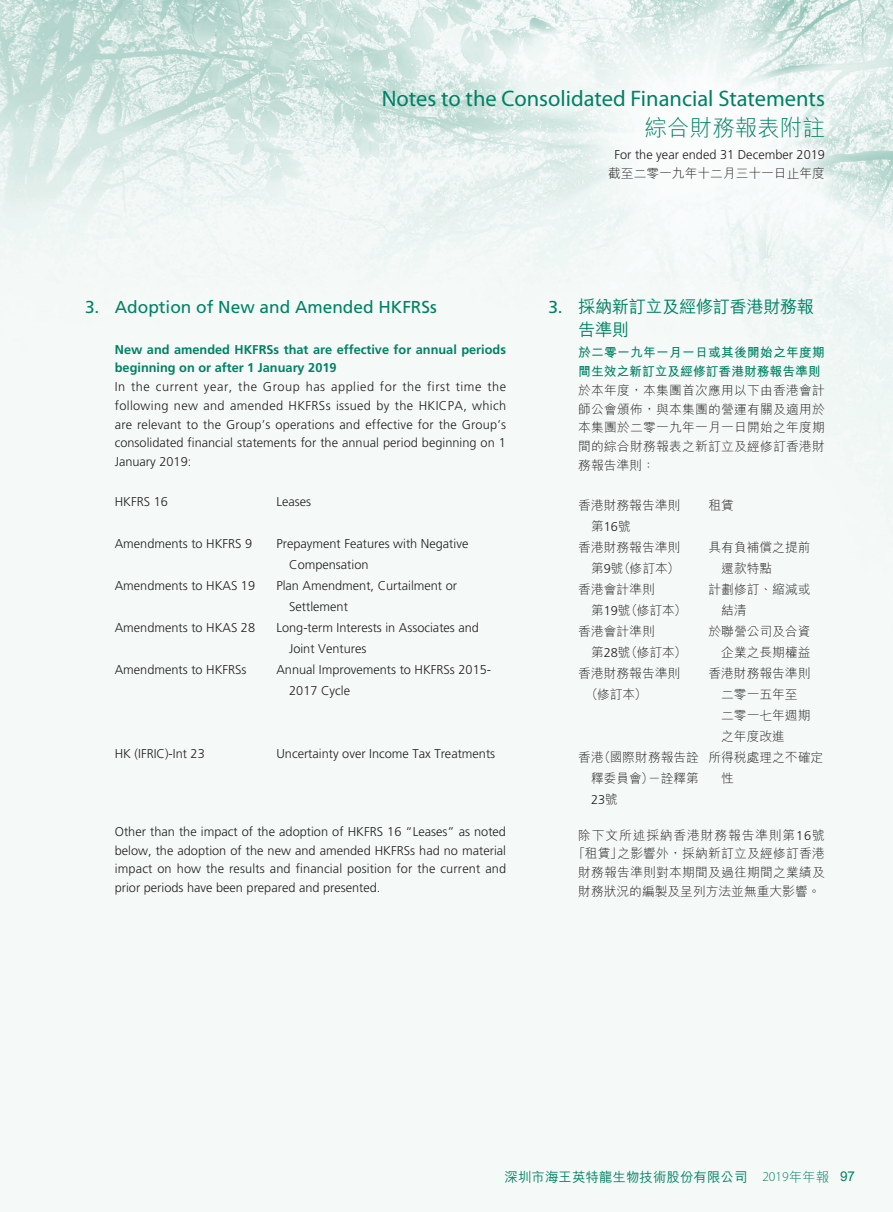
<style>
.page{position:relative;width:893px;height:1212px;background:#fff}
.page>*{position:absolute;margin:0;border:0;box-sizing:border-box;transform-origin:0 0}
.t1{font:22.5px "Myriad Pro";color:#008164}
.t2{font:300 22.5px "M Hei HK";color:#008164}
.t3{font:17.25px "Frutiger LT Std";color:#008164}
.t4{font:500 17.25px/22.5px "M Hei HK";letter-spacing:-.025em;color:#008164}
.t5{font:500 13.5px "M Hei HK";color:#008164}
.t6{font:13.5px "Arial";color:#008164}
.t7{font:300 12.75px/18.8px "Frutiger LT Std";color:#231f20}
.t8{font:300 12.75px/21px "M Hei HK";color:#231f20}
.t9{font:700 12.75px/18.8px "Frutiger LT Std";color:#008164}
.t10{font:300 12.75px/18.8px "M Hei HK";letter-spacing:.02em;color:#231f20;text-align:center}
.t11{font:700 12.75px/18.8px "M Hei HK";letter-spacing:.01em;color:#008164}
.s1{font-family:"Frutiger LT Std";font-weight:400}
.s2{font-family:"Frutiger LT Std"}
.s3{font-family:"M Hei HK"}
.s4{font-family:"Myriad Pro";font-weight:300}
.s5{font-weight:300}
</style>
<div class="page">
<img style="left:0;top:0;width:893px;height:633px">
<h1 class="t1" style="left:382px;top:85px;width:445px">Notes to the Consolidated Financial Statements</h1>
<h1 class="t2" style="left:645px;top:112px;width:181px">綜合財務報表附註</h1>
<p class="t7" style="left:614px;top:146px;width:212px">For the year ended 31 December 2019</p>
<p class="t8" style="left:608px;top:163px;width:218px">截至二零一九年十二月三十一日止年度</p>
<h2 class="t3" style="left:85px;top:297px;width:353px">3. Adoption of New and Amended HKFRSs</h2>
<p class="t9" style="left:115px;top:340px;width:393px">New and amended HKFRSs that are effective for annual periods beginning on or after 1 January 2019</p>
<p class="t7" style="left:115px;top:377px;width:393px;text-align:justify">In the current year, the Group has applied for the first time the following new and amended HKFRSs issued by the HKICPA, which are relevant to the Group’s operations and effective for the Group’s consolidated financial statements for the annual period beginning on 1<br>January 2019:</p>
<p class="t7" style="left:115px;top:492px;width:55px">HKFRS 16</p>
<p class="t7" style="left:276px;top:492px;width:36px">Leases</p>
<p class="t7" style="left:115px;top:534px;width:139px">Amendments to HKFRS 9</p>
<p class="t7" style="left:289px;top:533px;width:181px;line-height:21px;text-indent:-13px">Prepayment Features with Negative<br>Compensation</p>
<p class="t7" style="left:115px;top:576px;width:142px">Amendments to HKAS 19</p>
<p class="t7" style="left:289px;top:575px;width:169px;line-height:21px;text-indent:-13px">Plan Amendment, Curtailment or<br>Settlement</p>
<p class="t7" style="left:115px;top:618px;width:142px">Amendments to HKAS 28</p>
<p class="t7" style="left:289px;top:617px;width:191px;line-height:21px;text-indent:-13px">Long-term Interests in Associates and<br>Joint Ventures</p>
<p class="t7" style="left:115px;top:660px;width:133px">Amendments to HKFRSs</p>
<p class="t7" style="left:289px;top:659px;width:203px;line-height:21px;text-indent:-13px">Annual Improvements to HKFRSs 2015-<br>2017 Cycle</p>
<p class="t7" style="left:115px;top:744px;width:91px">HK (IFRIC)-Int 23</p>
<p class="t7" style="left:276px;top:744px;width:220px">Uncertainty over Income Tax Treatments</p>
<p class="t7" style="left:115px;top:822px;width:393px;text-align:justify">Other than the impact of the adoption of HKFRS 16 “Leases” as noted below, the adoption of the new and amended HKFRSs had no material impact on how the results and financial position for the current and prior periods have been prepared and presented.</p>
<h2 class="t4" style="left:578px;top:294px;width:237px;text-indent:-30px"><span class="s1">3.</span> 採納新訂立及經修訂香港財務報告準則</h2>
<p class="t11" style="left:578px;top:342px;width:248px">於二零一九年一月一日或其後開始之年度期間生效之新訂立及經修訂香港財務報告準則</p>
<p class="t8" style="left:578px;top:380px;width:248px;line-height:18.8px;text-align:justify">於本年度，本集團首次應用以下由香港會計師公會頒佈，與本集團的營運有關及適用於本集團於二零一九年一月一日開始之年度期間的綜合財務報表之新訂立及經修訂香港財務報告準則：</p>
<p class="t8" style="left:591px;top:494px;width:91px;text-indent:-13px">香港財務報告準則第<span class="s2">16</span>號</p>
<p class="t8" style="left:708px;top:494px;width:27px">租賃</p>
<p class="t8" style="left:578px;top:536px;width:103px;text-align:right">香港財務報告準則第<span class="s2">9</span>號（修訂本）</p>
<p class="t8" style="left:721px;top:536px;width:91px;text-indent:-13px">具有負補償之提前還款特點</p>
<p class="t8" style="left:591px;top:578px;width:97px;text-indent:-13px">香港會計準則<br>第<span class="s2">19</span>號（修訂本）</p>
<p class="t8" style="left:721px;top:578px;width:91px;text-indent:-13px">計劃修訂、縮減或結清</p>
<p class="t8" style="left:591px;top:620px;width:97px;text-indent:-13px">香港會計準則<br>第<span class="s2">28</span>號（修訂本）</p>
<p class="t8" style="left:708px;top:620px;width:103px;text-align:right">於聯營公司及合資企業之長期權益</p>
<p class="t8" style="left:585px;top:662px;width:96px;text-indent:-7px">香港財務報告準則（修訂本）</p>
<p class="t8" style="left:721px;top:662px;width:91px;text-indent:-13px">香港財務報告準則二零一五年至二零一七年週期之年度改進</p>
<p class="t8" style="left:578px;top:746px;width:122px;text-align:right">香港（國際財務報告詮釋委員會）－詮釋第</p>
<p class="t7" style="left:591px;top:790px;width:28px">23<span class="s3">號</span></p>
<p class="t8" style="left:721px;top:746px;width:104px;text-indent:-13px">所得稅處理之不確定性</p>
<p class="t10" style="left:573px;top:825px;width:254px">除下文所述採納香港財務報告準則第<span class="s2">16</span>號「租賃」之影響外，採納新訂立及經修訂香港財務報告準則對本期間及過往期間之業績及財務狀況的編製及呈列方法並無重大影響。</p>
<p class="t5" style="left:505px;top:1167px;width:326px">深圳市海王英特龍生物技術股份有限公司 <span class="s4">2019</span><span class="s5">年年報</span></p>
<p class="t6" style="left:840px;top:1167px;width:17px">97</p>
</div>
